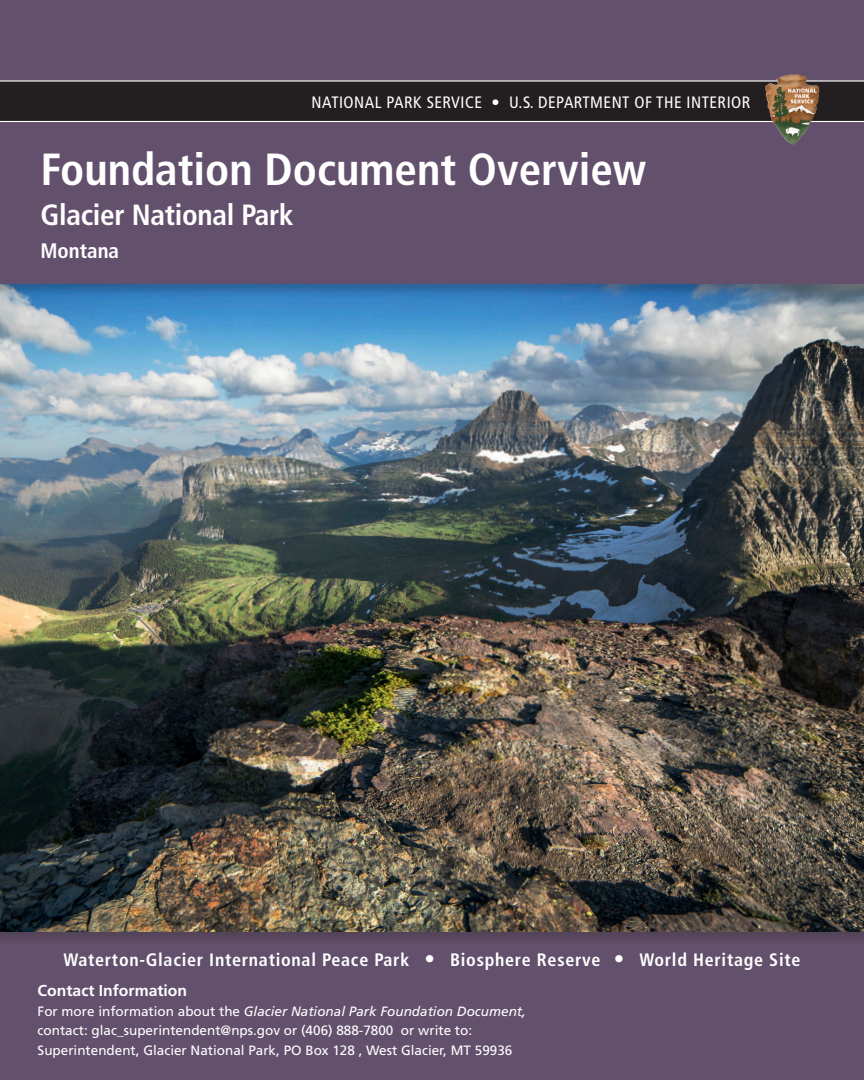
<style>
.page{position:relative;width:864px;height:1080px;background:#fff}
.page>*{position:absolute;margin:0;border:0;box-sizing:border-box;transform-origin:0 0}
.t1{font:700 condensed 45px "Frutiger LT Std";color:#fff}
.t2{font:700 condensed 29.25px "Frutiger LT Std";letter-spacing:-.01em;color:#fff}
.t3{font:700 condensed 21px "Frutiger LT Std";color:#fff}
.t4{font:700 condensed 18px "Frutiger LT Std";letter-spacing:.04em;color:#fff}
.t5{font:condensed 16.5px "Frutiger LT Std";letter-spacing:.03em;color:#fff}
.t6{font:700 15.75px "Frutiger LT Std";color:#fff}
.t7{font:13.5px/19.5px "Frutiger LT Std";color:#fff}
.s1{font-size:21px}
.s2{font-style:italic}
</style>
<div class="page">
<div style="left:0;top:932px;width:864px;height:148px;background:#63506c"></div>
<img style="left:0;top:297px;width:864px;height:635px">
<div style="left:0;top:0;width:864px;height:297px;background:#231f20;opacity:.25"></div>
<div style="left:0;top:0;width:864px;height:284px;background:#63506c"></div>
<div style="left:0;top:81px;width:864px;height:41px;background:#231f20"></div>
<hr style="left:0;top:121px;width:864px;height:1px;background:#fff">
<hr style="left:0;top:80px;width:864px;height:2px;background:#fff">
<img style="left:765px;top:74px;width:38px;height:70px">
<p class="t5" style="left:312px;top:93px;width:440px">NATIONAL PARK SERVICE • U.S. DEPARTMENT OF THE INTERIOR</p>
<h1 class="t1" style="left:40px;top:143px;width:607px">Foundation Document Overview</h1>
<h2 class="t2" style="left:40px;top:197px;width:255px">Glacier National Park</h2>
<h3 class="t3" style="left:40px;top:238px;width:80px">Montana</h3>
<h3 class="t4" style="left:63px;top:949px;width:739px">Waterton-Glacier International Peace Park <span class="s1">•</span> Biosphere Reserve <span class="s1">•</span> World Heritage Site</h3>
<p class="t6" style="left:38px;top:982px;width:151px">Contact Information</p>
<p class="t7" style="left:38px;top:1002px;width:490px">For more information about the <span class="s2">Glacier National Park Foundation Document, </span>contact: glac_superintendent@nps.gov or (406) 888-7800 or write to:<br>Superintendent, Glacier National Park, PO Box 128 , West Glacier, MT 59936</p>
</div>
